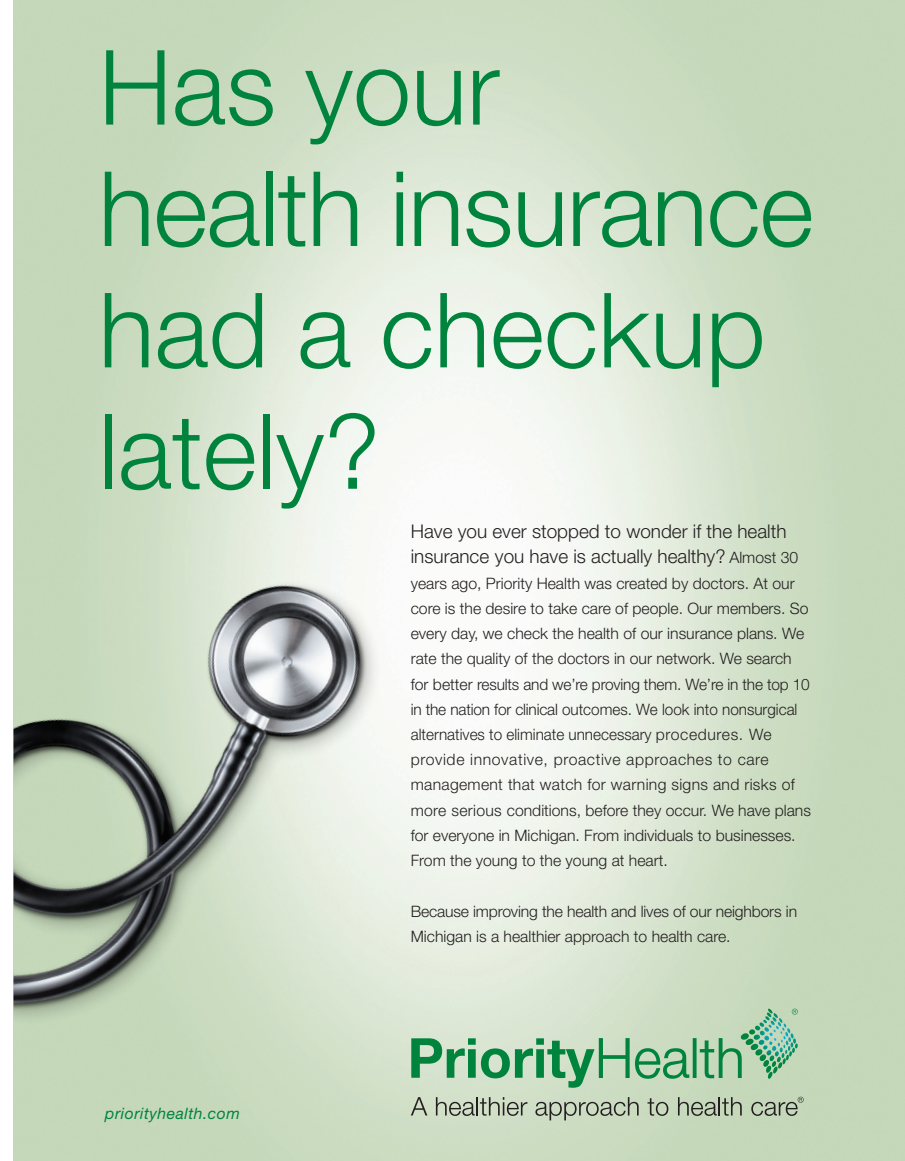
<style>
.page{position:relative;width:905px;height:1161px;background:#fff}
.page>*{position:absolute;margin:0;border:0;box-sizing:border-box;transform-origin:0 0}
.t1{font:300 103.95px/121.4px "Helvetica Neue LT";color:#00843d}
.t2{font:300 18.9px/25.2px "Helvetica Neue LT";color:#231f20}
.t3{font:300 15.75px/25.2px "Helvetica Neue LT";color:#231f20}
.t4{font:italic 15.75px "Helvetica Neue LT";letter-spacing:.03em;color:#00843d}
.s1{font-size:15.75px}
</style>
<div class="page">
<img style="left:14px;top:0;width:890px;height:1161px">
<img style="left:14px;top:531px;width:397px;height:570px">
<svg style="left:411px;top:1097px;width:16px;height:19px"></svg>
<svg style="left:436px;top:1097px;width:91px;height:19px;background:#a4ad9c"></svg>
<svg style="left:535px;top:1097px;width:103px;height:23px;background:#aab7a2"></svg>
<svg style="left:647px;top:1098px;width:21px;height:18px"></svg>
<svg style="left:678px;top:1097px;width:63px;height:19px"></svg>
<svg style="left:751px;top:1097px;width:52px;height:19px"></svg>
<svg style="left:411px;top:1038px;width:64px;height:40px;background:#70b689"></svg>
<svg style="left:481px;top:1038px;width:148px;height:50px;background:#90c39d"></svg>
<svg style="left:635px;top:1038px;width:106px;height:41px;background:#8bc097"></svg>
<img style="left:748px;top:1009px;width:43px;height:25px">
<svg style="left:791px;top:1009px;width:6px;height:6px"></svg>
<h1 class="t1" style="left:99px;top:25px;width:716px">Has your<br>health insurance had a checkup lately?</h1>
<p class="t2" style="left:411px;top:519px;width:389px">Have you ever stopped to wonder if the health insurance you have is actually healthy? <span class="s1">Almost 30</span></p>
<p class="t3" style="left:411px;top:570px;width:401px">years ago, Priority Health was created by doctors. At our core is the desire to take care of people. Our members. So every day, we check the health of our insurance plans. We rate the quality of the doctors in our network. We search for better results and we’re proving them. We’re in the top 10 in the nation for clinical outcomes. We look into nonsurgical alternatives to eliminate unnecessary procedures. We provide innovative, proactive approaches to care management that watch for warning signs and risks of more serious conditions, before they occur. We have plans for everyone in Michigan. From individuals to businesses.<br>From the young to the young at heart.</p>
<p class="t3" style="left:411px;top:898px;width:388px">Because improving the health and lives of our neighbors in<br>Michigan is a healthier approach to health care.</p>
<p class="t4" style="left:105px;top:1104px;width:136px">priorityhealth.com</p>
</div>
